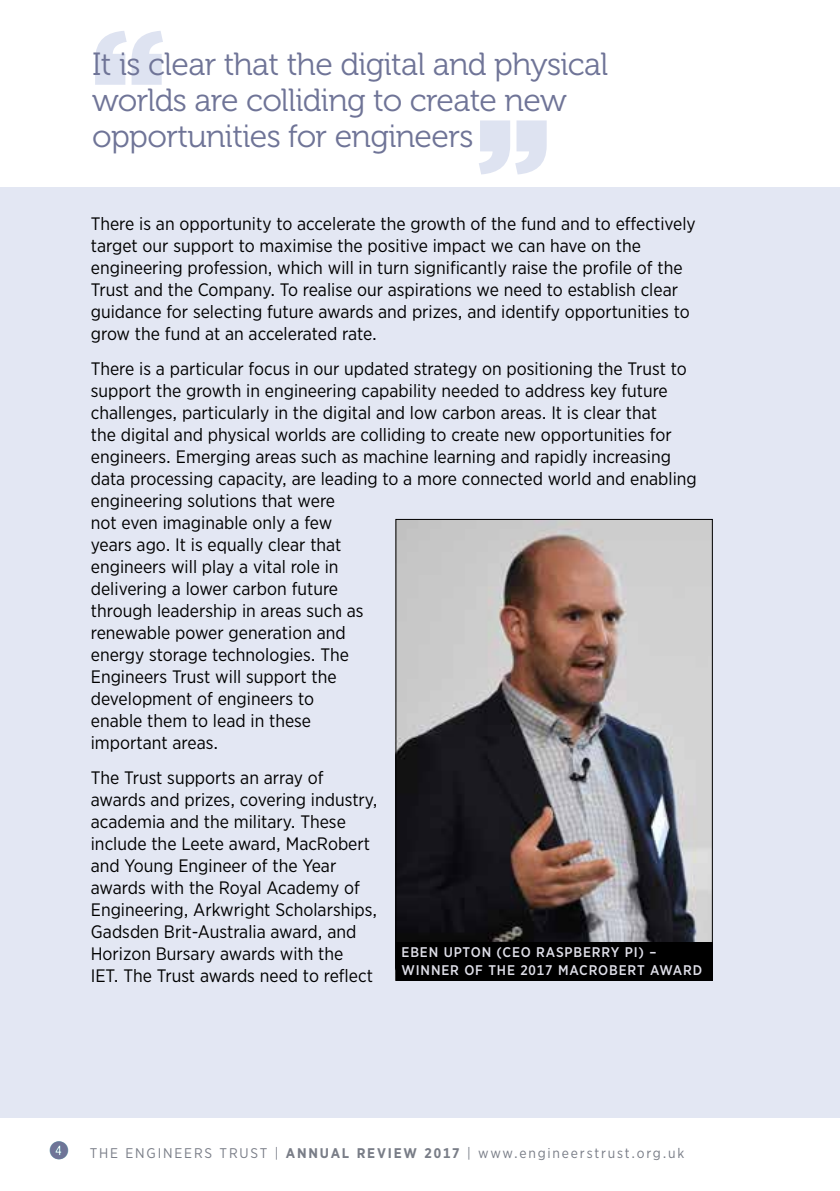
<style>
.page{position:relative;width:840px;height:1191px;background:#fff}
.page>*{position:absolute;margin:0;border:0;box-sizing:border-box;transform-origin:0 0}
.t1{font:900 144px "Gotham Narrow";color:#dee3f1}
.t2{font:32px/36px "Museo 300";letter-spacing:-.02em;color:#6f7497}
.t3{font:18px/22px "Gotham Narrow";color:#000}
.t4{font:14px "Gotham Narrow";letter-spacing:.13em;color:#797d87}
.t5{font:500 14px/18px "Gotham Narrow";letter-spacing:.06em;color:#dfdfe9}
.s1{font-family:"Fyra Numeric Circle Closed";font-size:24px;color:#50bcba}
.s2{font-weight:700}
</style>
<div class="page">
<div style="left:0;top:187px;width:839px;height:930px;background:#e3e7f3"></div>
<img style="left:397px;top:521px;width:313px;height:421px">
<div style="left:395px;top:942px;width:317px;height:38px;background:#000"></div>
<h1 class="t1" style="left:92px;top:-16px;width:74px">“</h1>
<h2 class="t2" style="left:92px;top:47px;width:517px">It is clear that the digital and physical worlds are colliding to create new opportunities for engineers</h2>
<h1 class="t1" style="left:476px;top:73px;width:74px">”</h1>
<p class="t3" style="left:91px;top:212px;width:606px">There is an opportunity to accelerate the growth of the fund and to effectively target our support to maximise the positive impact we can have on the engineering profession, which will in turn significantly raise the profile of the Trust and the Company. To realise our aspirations we need to establish clear guidance for selecting future awards and prizes, and identify opportunities to grow the fund at an accelerated rate.</p>
<p class="t3" style="left:91px;top:357px;width:607px">There is a particular focus in our updated strategy on positioning the Trust to support the growth in engineering capability needed to address key future challenges, particularly in the digital and low carbon areas. It is clear that<br>the digital and physical worlds are colliding to create new opportunities for engineers. Emerging areas such as machine learning and rapidly increasing data processing capacity, are leading to a more connected world and enabling engineering solutions that were<br>not even imaginable only a few<br>years ago. It is equally clear that<br>engineers will play a vital role in<br>delivering a lower carbon future<br>through leadership in areas such as<br>renewable power generation and<br>energy storage technologies. The<br>Engineers Trust will support the<br>development of engineers to<br>enable them to lead in these<br>important areas.</p>
<p class="t3" style="left:91px;top:766px;width:288px">The Trust supports an array of awards and prizes, covering industry, academia and the military. These include the Leete award, MacRobert and Young Engineer of the Year awards with the Royal Academy of Engineering, Arkwright Scholarships, Gadsden Brit‑Australia award, and Horizon Bursary awards with the<br>IET. The Trust awards need to reflect</p>
<p class="t5" style="left:401px;top:942px;width:302px">EBEN UPTON (CEO RASPBERRY PI) –<br>WINNER OF THE 2017 MACROBERT AWARD</p>
<p class="t4" style="left:49px;top:1144px;width:636px"><span class="s1">4</span> THE ENGINEERS TRUST | <span class="s2">ANNUAL REVIEW 2017</span> | www.engineerstrust.org.uk</p>
</div>
